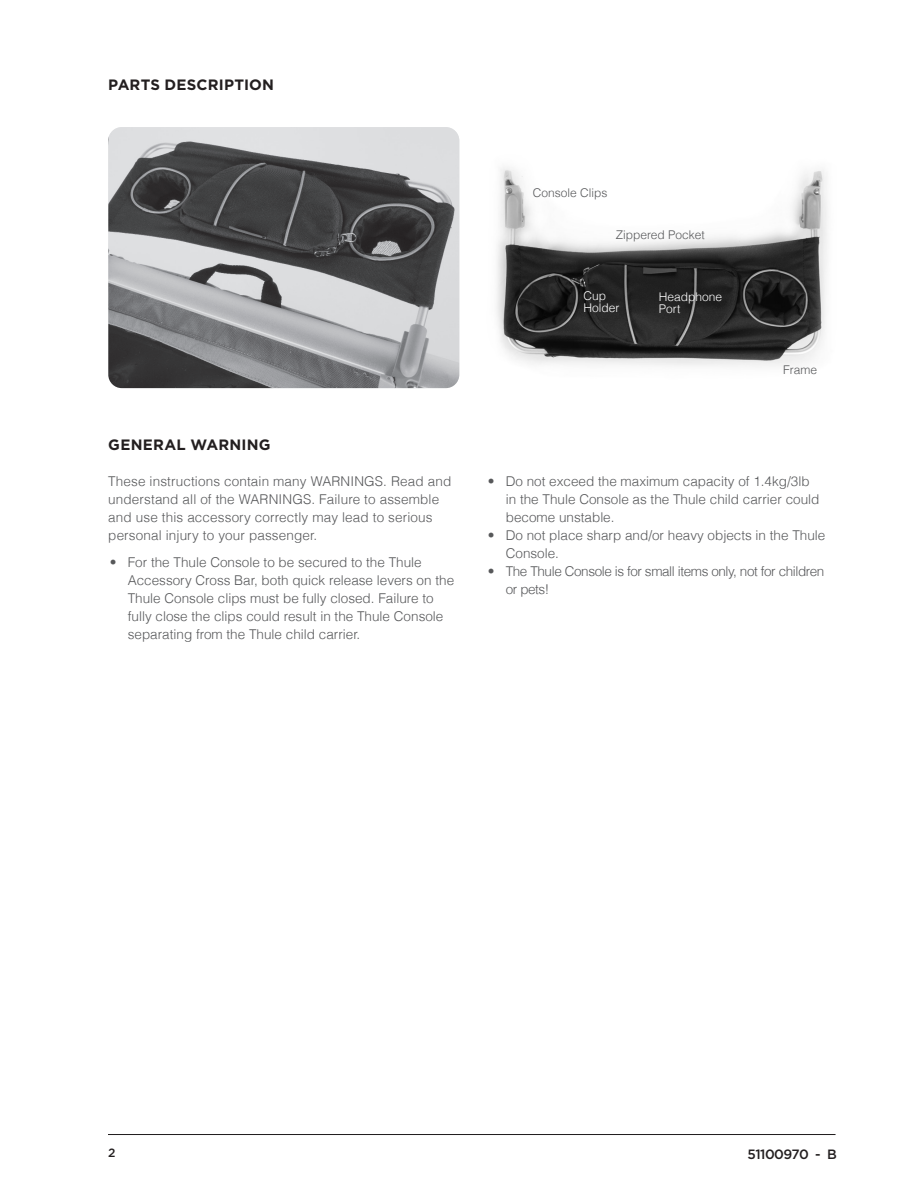
<style>
.page{position:relative;width:918px;height:1188px;background:#fff}
.page>*{position:absolute;margin:0;border:0;box-sizing:border-box;transform-origin:0 0}
.t1{font:700 15px "Gotham";letter-spacing:.01em;color:#231f20}
.t2{font:300 13.5px/18px "Helvetica";color:#57585a}
.t3{font:300 13.5px/18px "Helvetica";letter-spacing:-.03em;color:#57585a}
.t4{font:500 13.5px "Thule";letter-spacing:-.04em;color:#231f20}
.t5{font:300 12px "Helvetica";color:#57585a}
.t6{font:300 12px/12px "Helvetica";color:#fff}
.t7{font:500 12px "Thule";color:#231f20}
</style>
<div class="page">
<hr style="left:108px;top:1134px;width:728px;height:1px;background:#231f20">
<img style="left:108px;top:127px;width:351px;height:261px">
<img style="left:496px;top:167px;width:331px;height:199px">
<p class="t1" style="left:108px;top:76px;width:167px">PARTS DESCRIPTION</p>
<p class="t1" style="left:108px;top:436px;width:24px">GENERA</p>
<p class="t1" style="left:177px;top:436px;width:41px">L WARNIN</p>
<p class="t1" style="left:259px;top:436px;width:13px">G</p>
<p class="t2" style="left:108px;top:472px;width:345px">These instructions contain many WARNINGS. Read and understand all of the WARNINGS. Failure to assemble and use this accessory correctly may lead to serious personal injury to your passenger.</p>
<p class="t2" style="left:128px;top:553px;width:328px;text-indent:-18px">• For the Thule Console to be secured to the Thule Accessory Cross Bar, both quick release levers on the Thule Console clips must be fully closed. Failure to fully close the clips could result in the Thule Console separating from the Thule child carrier.</p>
<p class="t5" style="left:533px;top:185px;width:76px">Console Clips</p>
<p class="t5" style="left:616px;top:227px;width:91px">Zippered Pocket</p>
<p class="t6" style="left:584px;top:289px;width:37px">Cup<br>Holder</p>
<p class="t6" style="left:659px;top:291px;width:65px">Headphone<br>Port</p>
<p class="t5" style="left:783px;top:362px;width:36px">Frame</p>
<p class="t2" style="left:506px;top:472px;width:315px;text-indent:-18px">• Do not exceed the maximum capacity of 1.4kg/3lb in the Thule Console as the Thule child carrier could become unstable.</p>
<p class="t2" style="left:506px;top:526px;width:321px;text-indent:-18px">• Do not place sharp and/or heavy objects in the Thule<br>Console.</p>
<p class="t3" style="left:506px;top:562px;width:320px;text-indent:-18px">• The Thule Console is for small items only, not for children or pets!</p>
<p class="t7" style="left:108px;top:1145px;width:9px">2</p>
<p class="t4" style="left:748px;top:1145px;width:91px">51100970 - B</p>
</div>
